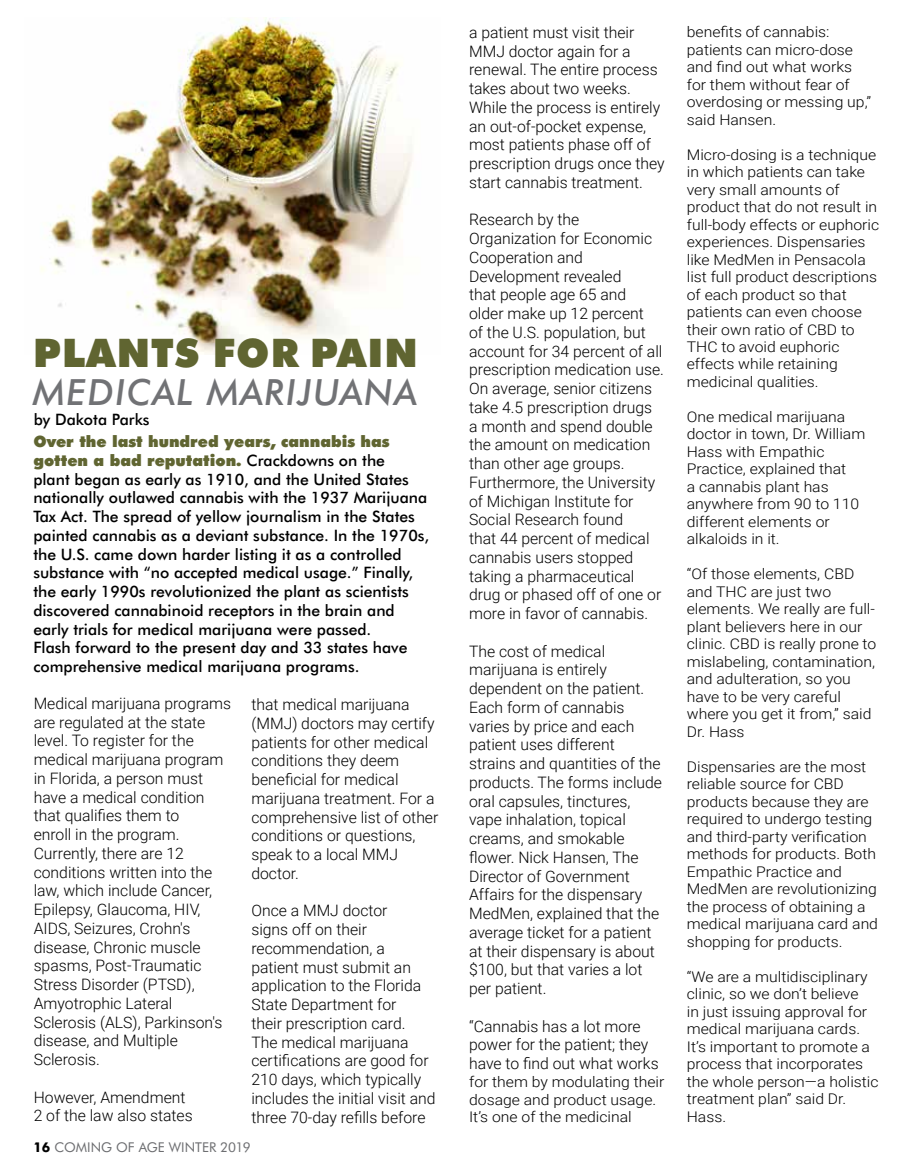
<style>
.page{position:relative;width:918px;height:1175px;background:#fff}
.page>*{position:absolute;margin:0;border:0;box-sizing:border-box;transform-origin:0 0}
.t1{font:900 39.45px "Futura BT";letter-spacing:.03em;color:#606531}
.t2{font:italic 500 36.15px "Futura BT";letter-spacing:.04em;color:#717275}
.t3{font:300 15.75px/18.8px "Roboto";color:#000}
.t4{font:500 15.75px/18.8px "Futura BT";color:#000}
.t5{font:300 14.7px/17.5px "Roboto";color:#000;scale:1.07 1}
.t6{font:13.5px "Futura BT";color:#6d6e71}
.s1{font-weight:900;color:#606531}
.s2{font-weight:700;color:#000}
</style>
<div class="page">
<img style="left:40px;top:17px;width:372px;height:337px">
<h1 class="t1" style="left:33px;top:329px;width:386px">PLANTS FOR PAIN</h1>
<h2 class="t2" style="left:33px;top:370px;width:385px">MEDICAL MARIJUANA</h2>
<p class="t4" style="left:33px;top:432px;width:397px"><span class="s1">Over the last hundred years, cannabis has gotten a bad reputation.</span> Crackdowns on the<br>plant began as early as 1910, and the United States nationally outlawed cannabis with the 1937 Marijuana Tax Act. The spread of yellow journalism in the States painted cannabis as a deviant substance. In the 1970s, the U.S. came down harder listing it as a controlled substance with “no accepted medical usage.” Finally, the early 1990s revolutionized the plant as scientists discovered cannabinoid receptors in the brain and early trials for medical marijuana were passed.<br>Flash forward to the present day and 33 states have comprehensive medical marijuana programs.</p>
<p class="t4" style="left:34px;top:410px;width:117px">by Dakota Parks</p>
<p class="t3" style="left:34px;top:693px;width:199px">Medical marijuana programs are regulated at the state level. To register for the medical marijuana program in Florida, a person must have a medical condition that qualifies them to<br>enroll in the program.<br>Currently, there are 12 conditions written into the law, which include Cancer,<br>Epilepsy, Glaucoma, HIV,<br>AIDS, Seizures, Crohn's disease, Chronic muscle spasms, Post-Traumatic<br>Stress Disorder (PTSD),<br>Amyotrophic Lateral<br>Sclerosis (ALS), Parkinson's disease, and Multiple<br>Sclerosis.</p>
<p class="t3" style="left:34px;top:1087px;width:160px">However, Amendment<br>2 of the law also states</p>
<p class="t3" style="left:251px;top:694px;width:189px">that medical marijuana (MMJ) doctors may certify patients for other medical conditions they deem beneficial for medical marijuana treatment. For a comprehensive list of other conditions or questions, speak to a local MMJ doctor.</p>
<p class="t3" style="left:251px;top:900px;width:186px">Once a MMJ doctor<br>signs off on their recommendation, a patient must submit an application to the Florida<br>State Department for<br>their prescription card.<br>The medical marijuana certifications are good for<br>210 days, which typically includes the initial visit and three 70-day refills before</p>
<p class="t6" style="left:33px;top:1138px;width:219px"><span class="s2">16</span> COMING OF AGE WINTER 2019</p>
<p class="t3" style="left:469px;top:22px;width:197px">a patient must visit their<br>MMJ doctor again for a renewal. The entire process takes about two weeks.<br>While the process is entirely an out-of-pocket expense, most patients phase off of prescription drugs once they start cannabis treatment.</p>
<p class="t3" style="left:469px;top:210px;width:196px">Research by the<br>Organization for Economic<br>Cooperation and<br>Development revealed<br>that people age 65 and older make up 12 percent<br>of the U.S. population, but account for 34 percent of all prescription medication use.<br>On average, senior citizens take 4.5 prescription drugs a month and spend double the amount on medication than other age groups.<br>Furthermore, the University of Michigan Institute for<br>Social Research found<br>that 44 percent of medical cannabis users stopped taking a pharmaceutical drug or phased off of one or more in favor of cannabis.</p>
<p class="t3" style="left:469px;top:641px;width:194px">The cost of medical marijuana is entirely dependent on the patient.<br>Each form of cannabis varies by price and each patient uses different strains and quantities of the products. The forms include oral capsules, tinctures, vape inhalation, topical creams, and smokable flower. Nick Hansen, The<br>Director of Government<br>Affairs for the dispensary<br>MedMen, explained that the average ticket for a patient at their dispensary is about $100, but that varies a lot per patient.</p>
<p class="t3" style="left:469px;top:1016px;width:191px">“Cannabis has a lot more power for the patient; they have to find out what works</p>
<p class="t5" style="left:469px;top:1072px;width:184px">for them by modulating their dosage and product usage.<br>It’s one of the medicinal</p>
<p class="t5" style="left:687px;top:23px;width:174px">benefits of cannabis: patients can micro-dose and find out what works for them without fear of overdosing or messing up,” said Hansen.</p>
<p class="t5" style="left:687px;top:145px;width:181px">Micro-dosing is a technique in which patients can take very small amounts of product that do not result in full-body effects or euphoric experiences. Dispensaries like MedMen in Pensacola list full product descriptions of each product so that patients can even choose their own ratio of CBD to<br>THC to avoid euphoric effects while retaining medicinal qualities.</p>
<p class="t5" style="left:687px;top:407px;width:168px">One medical marijuana doctor in town, Dr. William<br>Hass with Empathic<br>Practice, explained that<br>a cannabis plant has anywhere from 90 to 110 different elements or alkaloids in it.</p>
<p class="t5" style="left:687px;top:565px;width:179px">“Of those elements, CBD and THC are just two elements. We really are full&shy;plant believers here in our clinic. CBD is really prone to mislabeling, contamination, and adulteration, so you have to be very careful where you get it from,” said<br>Dr. Hass</p>
<p class="t5" style="left:687px;top:757px;width:180px">Dispensaries are the most reliable source for CBD products because they are required to undergo testing and third-party verification methods for products. Both<br>Empathic Practice and<br>MedMen are revolutionizing the process of obtaining a medical marijuana card and shopping for products.</p>
<p class="t5" style="left:687px;top:967px;width:181px">“We are a multidisciplinary clinic, so we don’t believe<br>in just issuing approval for medical marijuana cards.<br>It’s important to promote a process that incorporates the whole person—a holistic treatment plan” said Dr.<br>Hass.</p>
</div>
